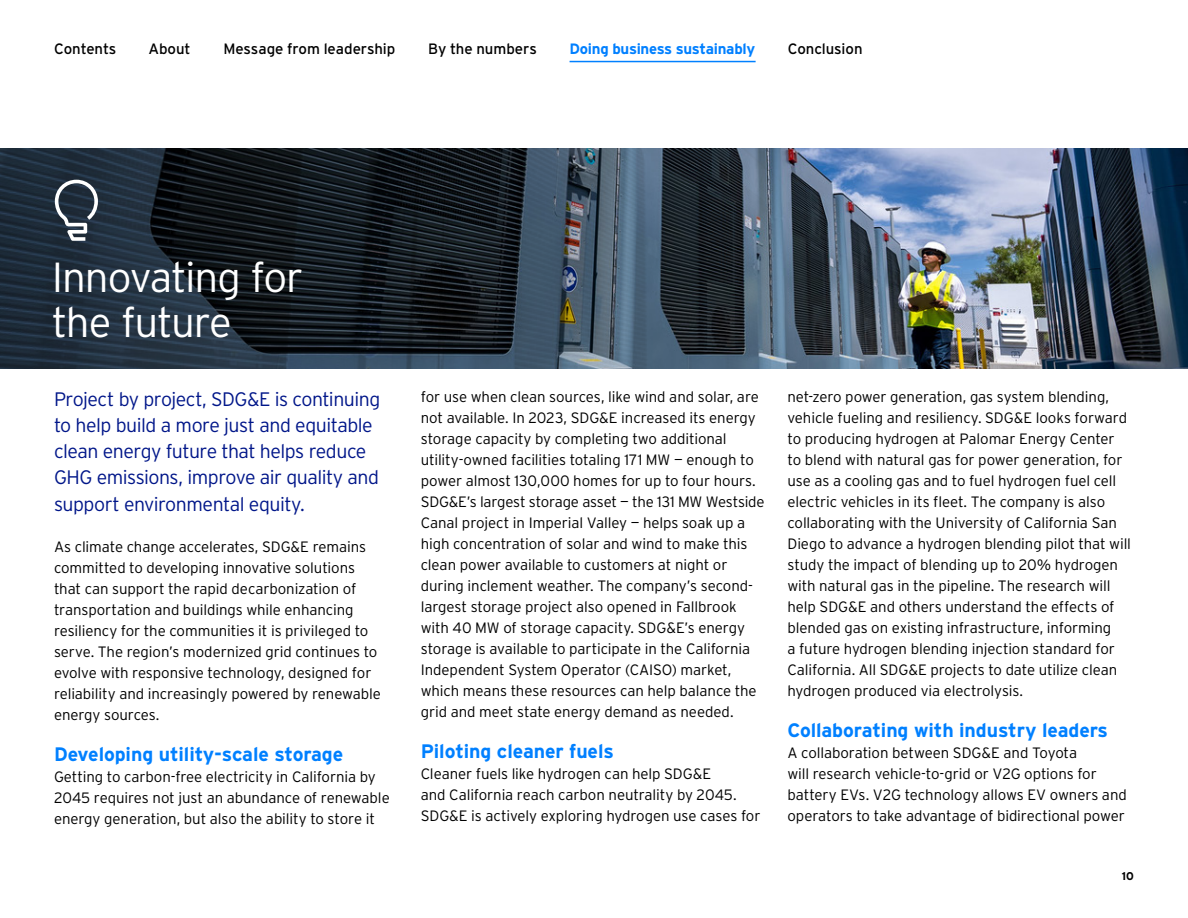
<style>
.page{position:relative;width:1188px;height:918px;background:#fff}
.page>*{position:absolute;margin:0;border:0;box-sizing:border-box;transform-origin:0 0}
.t1{font:300 42px/45px "Interstate";letter-spacing:-.03em;color:#fff}
.t2{font:300 19.5px/26.2px "Interstate";letter-spacing:-.025em;color:#001689}
.t3{font:700 19.5px "Interstate";letter-spacing:-.005em;color:#0080ff}
.t4{font:300 15px/21px "Interstate";letter-spacing:-.005em;color:#000}
.t5{font:15px "Interstate";letter-spacing:-.005em;color:#000}
.t6{font:700 15px "Interstate";letter-spacing:-.02em;color:#0080ff}
.t7{font:700 11.25px "Interstate";color:#000}
</style>
<div class="page">
<img style="left:0;top:149px;width:1188px;height:220px">
<img style="left:0;top:148px;width:829px;height:220px">
<svg style="left:55px;top:180px;width:43px;height:61px"></svg>
<hr style="left:570px;top:61px;width:186px;height:1px;background:#0080ff">
<p class="t5" style="left:54px;top:40px;width:64px">Contents</p>
<p class="t5" style="left:149px;top:40px;width:44px">About</p>
<p class="t5" style="left:223px;top:40px;width:174px">Message from leadership</p>
<p class="t5" style="left:428px;top:40px;width:110px">By the numbers</p>
<p class="t6" style="left:570px;top:40px;width:187px">Doing business sustainably</p>
<p class="t5" style="left:788px;top:40px;width:76px">Conclusion</p>
<h1 class="t1" style="left:52px;top:255px;width:253px">Innovating for the future</h1>
<h2 class="t2" style="left:54px;top:385px;width:328px">Project by project, SDG&amp;E is continuing to help build a more just and equitable clean energy future that helps reduce GHG emissions, improve air quality and support environmental equity.</h2>
<p class="t4" style="left:54px;top:536px;width:329px">As climate change accelerates, SDG&amp;E remains committed to developing innovative solutions that can support the rapid decarbonization of transportation and buildings while enhancing resiliency for the communities it is privileged to serve. The region’s modernized grid continues to evolve with responsive technology, designed for reliability and increasingly powered by renewable energy sources.</p>
<h2 class="t3" style="left:54px;top:743px;width:291px">Developing utility-scale storage</h2>
<p class="t4" style="left:54px;top:766px;width:337px">Getting to carbon-free electricity in California by<br>2045 requires not just an abundance of renewable energy generation, but also the ability to store it</p>
<p class="t4" style="left:421px;top:386px;width:345px">for use when clean sources, like wind and solar, are not available. In 2023, SDG&amp;E increased its energy storage capacity by completing two additional utility-owned facilities totaling 171 MW — enough to power almost 130,000 homes for up to four hours.<br>SDG&amp;E’s largest storage asset — the 131 MW Westside Canal project in Imperial Valley — helps soak up a high concentration of solar and wind to make this clean power available to customers at night or during inclement weather. The company’s second&shy;largest storage project also opened in Fallbrook with 40 MW of storage capacity. SDG&amp;E’s energy storage is available to participate in the California Independent System Operator (CAISO) market, which means these resources can help balance the grid and meet state energy demand as needed.</p>
<h2 class="t3" style="left:421px;top:741px;width:195px">Piloting cleaner fuels</h2>
<p class="t4" style="left:421px;top:763px;width:341px">Cleaner fuels like hydrogen can help SDG&amp;E<br>and California reach carbon neutrality by 2045.<br>SDG&amp;E is actively exploring hydrogen use cases for</p>
<p class="t4" style="left:788px;top:386px;width:345px">net-zero power generation, gas system blending, vehicle fueling and resiliency. SDG&amp;E looks forward to producing hydrogen at Palomar Energy Center to blend with natural gas for power generation, for use as a cooling gas and to fuel hydrogen fuel cell electric vehicles in its fleet. The company is also collaborating with the University of California San Diego to advance a hydrogen blending pilot that will study the impact of blending up to 20% hydrogen with natural gas in the pipeline. The research will help SDG&amp;E and others understand the effects of blended gas on existing infrastructure, informing<br>a future hydrogen blending injection standard for California. All SDG&amp;E projects to date utilize clean hydrogen produced via electrolysis.</p>
<h2 class="t3" style="left:788px;top:720px;width:322px">Collaborating with industry leaders</h2>
<p class="t4" style="left:788px;top:742px;width:341px">A collaboration between SDG&amp;E and Toyota<br>will research vehicle-to-grid or V2G options for battery EVs. V2G technology allows EV owners and operators to take advantage of bidirectional power</p>
<p class="t7" style="left:1122px;top:870px;width:14px">10</p>
</div>
